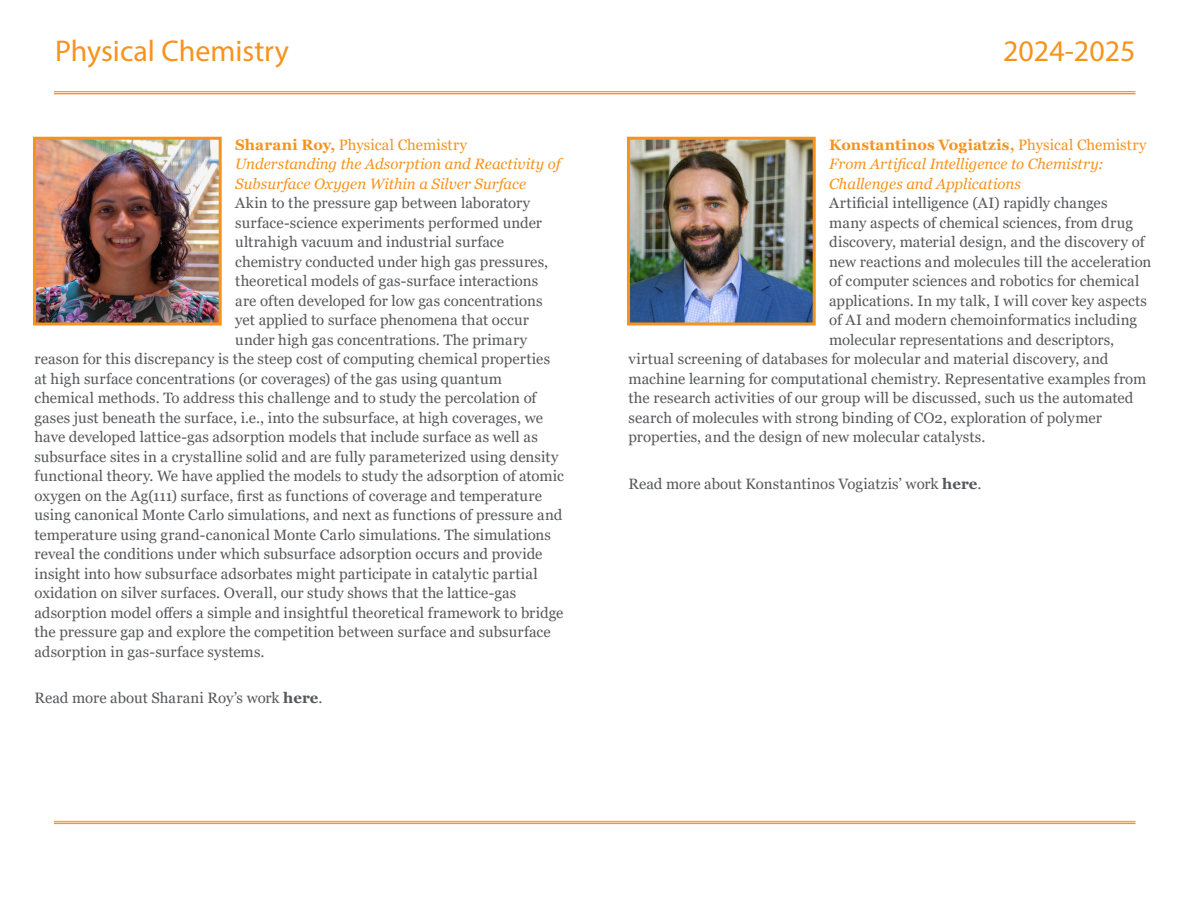
<style>
.page{position:relative;width:1188px;height:918px;background:#fff}
.page>*{position:absolute;margin:0;border:0;box-sizing:border-box;transform-origin:0 0}
.t1{font:30px "Myriad Pro";color:#f7931d}
.t2{font:15px "Georgia";letter-spacing:.005em;color:#57585a}
.t3{font:italic 15px "Georgia";color:#f7931d}
.t4{font:700 15px "Georgia";letter-spacing:.01em;color:#f7931d}
.t5{font:15px "Georgia";letter-spacing:.005em;color:#f7931d}
.s1{font-weight:700}
.s2{font-weight:400}
</style>
<div class="page">
<img style="left:37px;top:141px;width:181px;height:181px">
<div style="left:33px;top:137px;width:189px;height:189px;border:3px solid #f7931d"></div>
<img style="left:631px;top:141px;width:181px;height:181px">
<div style="left:627px;top:137px;width:189px;height:189px;border:3px solid #f7931d"></div>
<hr style="left:54px;top:91px;width:1082px;height:1px;background:#f7931d">
<hr style="left:54px;top:93px;width:1082px;height:1px;background:#f7931d">
<hr style="left:54px;top:821px;width:1082px;height:1px;background:#f7931d">
<hr style="left:54px;top:823px;width:1082px;height:1px;background:#f7931d">
<p class="t1" style="left:55px;top:33px;width:235px">Physical Chemistry</p>
<p class="t1" style="left:1003px;top:33px;width:134px">2024-2025</p>
<h3 class="t5" style="left:235px;top:135px;width:233px"><span class="s1">Sharani Roy,</span> Physical Chemistry</h3>
<h3 class="t3" style="left:235px;top:154px;width:327px">Understanding the Adsorption and Reactivity of</h3>
<h3 class="t3" style="left:235px;top:174px;width:293px">Subsurface Oxygen Within a Silver Surface</h3>
<h3 class="t2" style="left:235px;top:194px;width:296px">Akin to the pressure gap between laboratory</h3>
<h3 class="t2" style="left:235px;top:213px;width:308px">surface-science experiments performed under</h3>
<h3 class="t2" style="left:235px;top:233px;width:270px">ultrahigh vacuum and industrial surface</h3>
<h3 class="t2" style="left:235px;top:252px;width:314px">chemistry conducted under high gas pressures,</h3>
<h3 class="t2" style="left:235px;top:272px;width:305px">theoretical models of gas-surface interactions</h3>
<h3 class="t2" style="left:235px;top:291px;width:309px">are often developed for low gas concentrations</h3>
<h3 class="t2" style="left:235px;top:311px;width:295px">yet applied to surface phenomena that occur</h3>
<h3 class="t2" style="left:235px;top:330px;width:294px">under high gas concentrations. The primary</h3>
<h3 class="t2" style="left:34px;top:350px;width:517px">reason for this discrepancy is the steep cost of computing chemical properties</h3>
<h3 class="t2" style="left:34px;top:369px;width:469px">at high surface concentrations (or coverages) of the gas using quantum</h3>
<h3 class="t2" style="left:34px;top:389px;width:504px">chemical methods. To address this challenge and to study the percolation of</h3>
<h3 class="t2" style="left:34px;top:408px;width:510px">gases just beneath the surface, i.e., into the subsurface, at high coverages, we</h3>
<h3 class="t2" style="left:34px;top:428px;width:505px">have developed lattice-gas adsorption models that include surface as well as</h3>
<h3 class="t2" style="left:34px;top:447px;width:525px">subsurface sites in a crystalline solid and are fully parameterized using density</h3>
<h3 class="t2" style="left:34px;top:467px;width:531px">functional theory. We have applied the models to study the adsorption of atomic</h3>
<h3 class="t2" style="left:34px;top:486px;width:509px">oxygen on the Ag(111) surface, first as functions of coverage and temperature</h3>
<h3 class="t2" style="left:34px;top:506px;width:529px">using canonical Monte Carlo simulations, and next as functions of pressure and</h3>
<h3 class="t2" style="left:34px;top:525px;width:518px">temperature using grand-canonical Monte Carlo simulations. The simulations</h3>
<h3 class="t2" style="left:34px;top:545px;width:509px">reveal the conditions under which subsurface adsorption occurs and provide</h3>
<h3 class="t2" style="left:34px;top:564px;width:505px">insight into how subsurface adsorbates might participate in catalytic partial</h3>
<h3 class="t2" style="left:34px;top:584px;width:483px">oxidation on silver surfaces. Overall, our study shows that the lattice-gas</h3>
<h3 class="t2" style="left:34px;top:603px;width:531px">adsorption model offers a simple and insightful theoretical framework to bridge</h3>
<h3 class="t2" style="left:34px;top:623px;width:518px">the pressure gap and explore the competition between surface and subsurface</h3>
<h3 class="t2" style="left:34px;top:642px;width:232px">adsorption in gas-surface systems.</h3>
<h3 class="t2" style="left:34px;top:689px;width:290px">Read more about Sharani Roy’s work <span class="s1">here</span>.</h3>
<h3 class="t4" style="left:829px;top:135px;width:319px">Konstantinos Vogiatzis, <span class="s2">Physical Chemistry</span></h3>
<h3 class="t3" style="left:829px;top:154px;width:276px">From Artifical Intelligence to Chemistry:</h3>
<h3 class="t3" style="left:829px;top:174px;width:193px">Challenges and Applications</h3>
<h3 class="t2" style="left:829px;top:194px;width:280px">Artificial intelligence (AI) rapidly changes</h3>
<h3 class="t2" style="left:829px;top:213px;width:305px">many aspects of chemical sciences, from drug</h3>
<h3 class="t2" style="left:829px;top:233px;width:317px">discovery, material design, and the discovery of</h3>
<h3 class="t2" style="left:829px;top:252px;width:324px">new reactions and molecules till the acceleration</h3>
<h3 class="t2" style="left:829px;top:272px;width:312px">of computer sciences and robotics for chemical</h3>
<h3 class="t2" style="left:829px;top:291px;width:319px">applications. In my talk, I will cover key aspects</h3>
<h3 class="t2" style="left:829px;top:311px;width:310px">of AI and modern chemoinformatics including</h3>
<h3 class="t2" style="left:829px;top:330px;width:287px">molecular representations and descriptors,</h3>
<h3 class="t2" style="left:628px;top:350px;width:481px">virtual screening of databases for molecular and material discovery, and</h3>
<h3 class="t2" style="left:628px;top:369px;width:519px">machine learning for computational chemistry. Representative examples from</h3>
<h3 class="t2" style="left:628px;top:389px;width:507px">the research activities of our group will be discussed, such us the automated</h3>
<h3 class="t2" style="left:628px;top:408px;width:475px">search of molecules with strong binding of CO2, exploration of polymer</h3>
<h3 class="t2" style="left:628px;top:428px;width:358px">properties, and the design of new molecular catalysts.</h3>
<h3 class="t2" style="left:628px;top:474px;width:355px">Read more about Konstantinos Vogiatzis’ work <span class="s1">here</span>.</h3>
</div>
